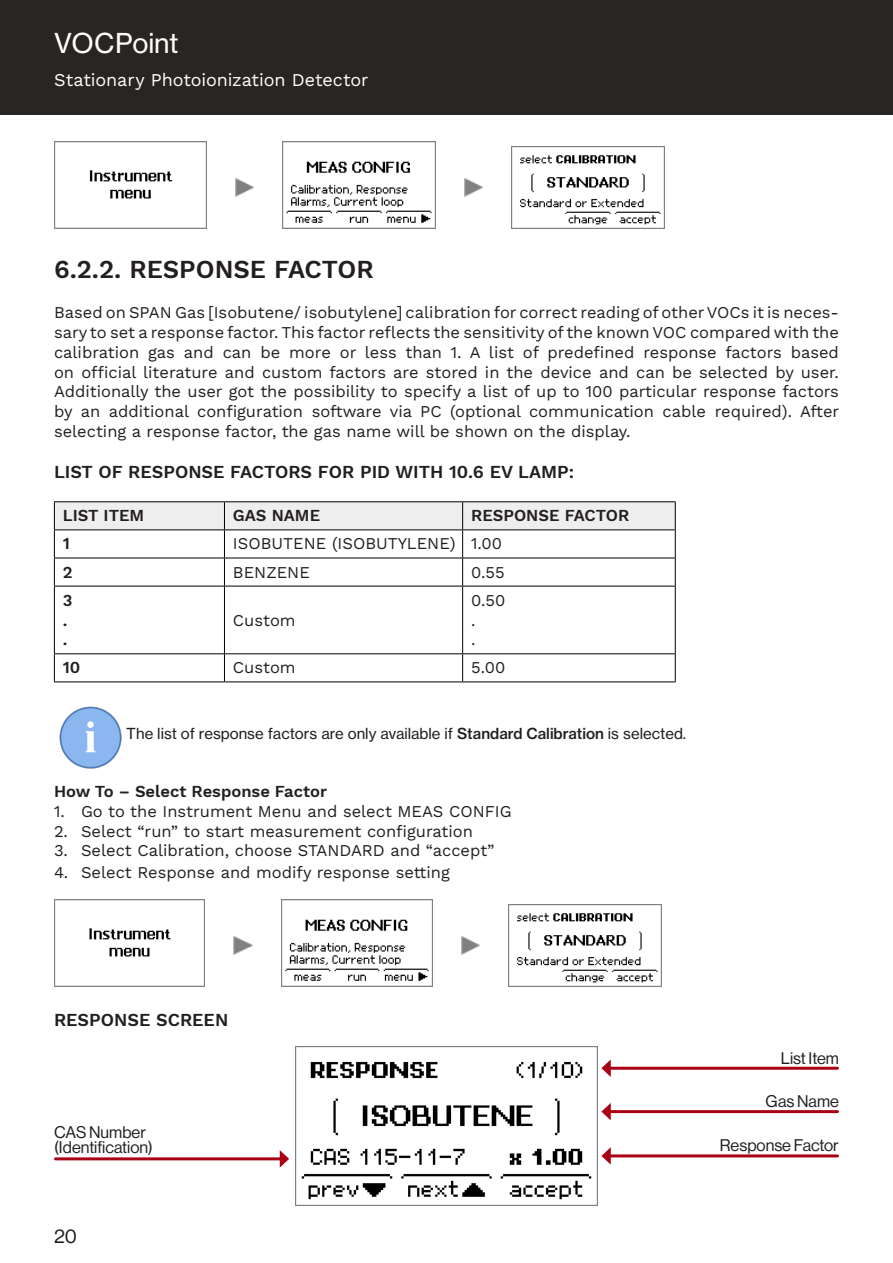
<style>
.page{position:relative;width:893px;height:1263px;background:#fff}
.page>*{position:absolute;margin:0;border:0;box-sizing:border-box;transform-origin:0 0}
.t1{font:27px "N Haas Grotesk TX Pro 55 Rg";letter-spacing:-.005em;color:#fff}
.t2{font:600 25.5px "Work Sans";color:#231f20}
.t3{font:19.5px "N Haas Grotesk DS Pro 55 Rg";color:#1f1d1c}
.t4{font:600 18px "Work Sans";color:#231f20}
.t5{font:18px "Work Sans";letter-spacing:-.005em;color:#fff}
.t6{font:16.5px/19.8px "Work Sans";color:#231f20;text-align:justify}
.t7{font:600 16.5px "Work Sans";color:#231f20}
.t8{font:16.5px "Neue Haas Display";color:#231f20}
.t9{font:15px "N Haas Grotesk TX Pro 55 Rg";color:#231f20}
.s1{font-family:"N Haas Grotesk TX Pro 65 Md"}
</style>
<div class="page">
<div style="left:0;top:0;width:892px;height:115px;background:#292522"></div>
<svg style="left:892px;top:0;width:1px;height:115px"></svg>
<img style="left:54px;top:142px;width:152px;height:86px">
<img style="left:235px;top:178px;width:19px;height:19px">
<img style="left:283px;top:142px;width:152px;height:86px">
<img style="left:464px;top:178px;width:19px;height:19px">
<img style="left:512px;top:146px;width:153px;height:82px">
<hr style="left:54px;top:501px;width:170px;height:1px;background:#000001">
<hr style="left:224px;top:501px;width:239px;height:1px;background:#000001">
<hr style="left:463px;top:501px;width:213px;height:1px;background:#000001">
<svg style="left:54px;top:502px;width:622px;height:84px"></svg>
<hr style="left:54px;top:586px;width:170px;height:1px;background:#000001">
<hr style="left:54px;top:586px;width:1px;height:67px;background:#000001">
<hr style="left:224px;top:586px;width:239px;height:1px;background:#000001">
<hr style="left:224px;top:586px;width:1px;height:67px;background:#000001">
<hr style="left:463px;top:586px;width:213px;height:1px;background:#000001">
<hr style="left:462px;top:586px;width:1px;height:67px;background:#000001">
<hr style="left:675px;top:586px;width:1px;height:67px;background:#000001">
<hr style="left:54px;top:653px;width:170px;height:1px;background:#000001">
<svg style="left:54px;top:654px;width:1px;height:27px"></svg>
<hr style="left:224px;top:653px;width:239px;height:1px;background:#000001">
<svg style="left:224px;top:654px;width:1px;height:27px"></svg>
<hr style="left:463px;top:653px;width:213px;height:1px;background:#000001">
<svg style="left:462px;top:654px;width:1px;height:27px"></svg>
<svg style="left:675px;top:654px;width:1px;height:27px"></svg>
<hr style="left:54px;top:681px;width:170px;height:1px;background:#000001">
<hr style="left:224px;top:681px;width:239px;height:1px;background:#000001">
<hr style="left:463px;top:681px;width:213px;height:1px;background:#000001">
<img style="left:59px;top:706px;width:63px;height:63px">
<img style="left:54px;top:899px;width:151px;height:87px">
<img style="left:233px;top:936px;width:20px;height:19px">
<img style="left:281px;top:899px;width:151px;height:87px">
<img style="left:461px;top:936px;width:19px;height:19px">
<img style="left:509px;top:904px;width:153px;height:82px">
<img style="left:296px;top:1047px;width:301px;height:158px">
<hr style="left:56px;top:1157px;width:226px;height:3px;background:#aa0015">
<svg style="left:280px;top:1150px;width:9px;height:17px"></svg>
<hr style="left:608px;top:1067px;width:229px;height:3px;background:#aa0015">
<svg style="left:601px;top:1059px;width:10px;height:18px"></svg>
<hr style="left:608px;top:1110px;width:229px;height:3px;background:#aa0015">
<svg style="left:601px;top:1103px;width:10px;height:17px"></svg>
<hr style="left:608px;top:1154px;width:229px;height:3px;background:#aa0015">
<svg style="left:601px;top:1147px;width:10px;height:18px"></svg>
<p class="t1" style="left:54px;top:26px;width:126px">VOCPoint</p>
<p class="t5" style="left:54px;top:66px;width:316px">Stationary Photoionization Detector</p>
<p class="t2" style="left:54px;top:255px;width:321px">6.2.2. RESPONSE FACTOR</p>
<p class="t6" style="left:54px;top:302px;width:787px">Based on SPAN Gas [Isobutene/ isobutylene] calibration for correct reading of other VOCs it is neces&shy;sary to set a response factor. This factor reflects the sensitivity of the known VOC compared with the calibration gas and can be more or less than 1. A list of predefined response factors based on official literature and custom factors are stored in the device and can be selected by user.<br>Additionally the user got the possibility to specify a list of up to 100 particular response factors by an additional configuration software via PC (optional communication cable required). After selecting a response factor, the gas name will be shown on the display.</p>
<p class="t4" style="left:54px;top:462px;width:522px">LIST OF RESPONSE FACTORS FOR PID WITH 10.6 EV LAMP:</p>
<p class="t7" style="left:63px;top:506px;width:83px">LIST ITEM</p>
<p class="t7" style="left:233px;top:506px;width:89px">GAS NAME</p>
<p class="t7" style="left:471px;top:506px;width:160px">RESPONSE FACTOR</p>
<p class="t7" style="left:63px;top:534px;width:9px">1</p>
<p class="t6" style="left:233px;top:533px;width:224px">ISOBUTENE (ISOBUTYLENE)</p>
<p class="t6" style="left:471px;top:533px;width:32px">1.00</p>
<p class="t7" style="left:63px;top:562px;width:11px">2</p>
<p class="t6" style="left:233px;top:561px;width:78px">BENZENE</p>
<p class="t6" style="left:471px;top:561px;width:35px">0.55</p>
<p class="t7" style="left:63px;top:590px;width:11px">3</p>
<p class="t7" style="left:63px;top:610px;width:6px">.</p>
<p class="t7" style="left:63px;top:630px;width:6px">.</p>
<p class="t6" style="left:471px;top:589px;width:36px">0.50</p>
<p class="t6" style="left:471px;top:609px;width:6px">.</p>
<p class="t6" style="left:471px;top:629px;width:6px">.</p>
<p class="t6" style="left:233px;top:609px;width:64px">Custom</p>
<p class="t7" style="left:63px;top:658px;width:19px">10</p>
<p class="t6" style="left:233px;top:657px;width:64px">Custom</p>
<p class="t6" style="left:471px;top:657px;width:36px">5.00</p>
<p class="t9" style="left:126px;top:725px;width:561px">The list of response factors are only available if <span class="s1">Standard Calibration</span> is selected.</p>
<p class="t7" style="left:54px;top:782px;width:275px">How To – Select Response Factor</p>
<p class="t6" style="left:54px;top:801px;width:459px">1. Go to the Instrument Menu and select MEAS CONFIG</p>
<p class="t6" style="left:54px;top:820px;width:420px">2. Select “run” to start measurement configuration</p>
<p class="t6" style="left:54px;top:840px;width:442px">3. Select Calibration, choose STANDARD and “accept”</p>
<p class="t6" style="left:54px;top:862px;width:397px">4. Select Response and modify response setting</p>
<p class="t4" style="left:54px;top:1009px;width:176px">RESPONSE SCREEN</p>
<p class="t8" style="left:54px;top:1123px;width:94px">CAS Number</p>
<p class="t8" style="left:54px;top:1138px;width:100px">(Identification)</p>
<p class="t3" style="left:54px;top:1225px;width:24px">20</p>
<p class="t8" style="left:781px;top:1048px;width:59px">List Item</p>
<p class="t8" style="left:766px;top:1092px;width:75px">Gas Name</p>
<p class="t8" style="left:720px;top:1136px;width:121px">Response Factor</p>
</div>
